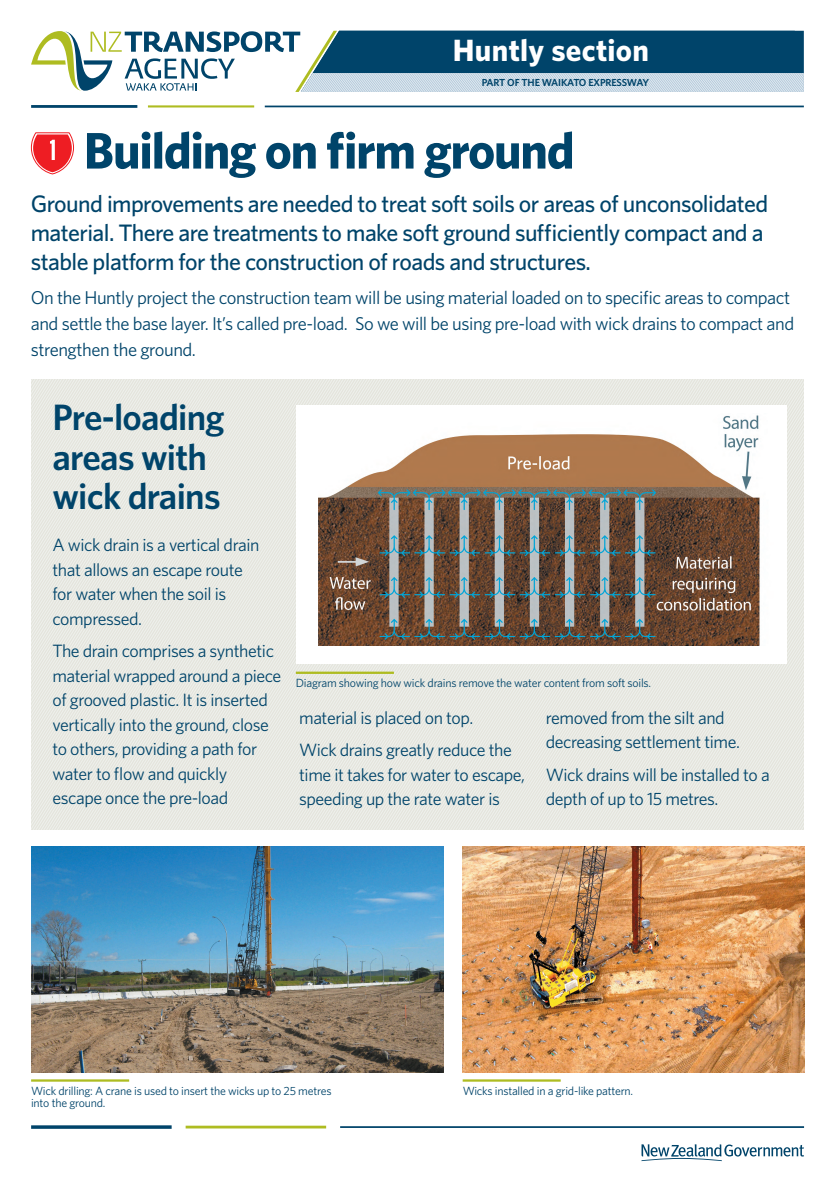
<style>
.page{position:relative;width:835px;height:1180px;background:#fff}
.page>*{position:absolute;margin:0;border:0;box-sizing:border-box;transform-origin:0 0}
.t1{font:700 51.45px "Whitney";letter-spacing:-.025em;color:#00446a}
.t2{font:600 36.75px/39.2px "Whitney";letter-spacing:-.02em;color:#00446a}
.t3{font:700 30.8px "Whitney";letter-spacing:.01em;color:#fff}
.t4{font:500 23.8px/29px "Whitney";letter-spacing:-.025em;color:#00446a}
.t5{font:18.55px/25.9px "Whitney";letter-spacing:-.025em;color:#00446a}
.t6{font:17.85px/24.5px "Whitney";letter-spacing:-.025em;color:#00446a}
.t7{font:11.86px "Whitney";letter-spacing:-.02em;color:#00446a}
.t8{font:600 10.22px "Whitney";letter-spacing:-.015em;color:#00446a}
</style>
<div class="page">
<hr style="left:31px;top:1125px;width:141px;height:3px;background:#00446a">
<hr style="left:185px;top:1125px;width:141px;height:3px;background:#aebc21">
<hr style="left:340px;top:1126px;width:463px;height:2px;background:#00446a">
<svg style="left:641px;top:1144px;width:162px;height:17px"></svg>
<hr style="left:31px;top:105px;width:106px;height:3px;background:#00446a">
<hr style="left:148px;top:105px;width:106px;height:2px;background:#aebc21">
<hr style="left:265px;top:106px;width:538px;height:1px;background:#00446a">
<svg style="left:31px;top:132px;width:43px;height:42px"></svg>
<div style="left:31px;top:379px;width:141px;height:451px;background:#e8e9e3"></div>
<div style="left:172px;top:379px;width:332px;height:451px;background:#e8e9e3"></div>
<div style="left:504px;top:379px;width:299px;height:451px;background:#e8e9e3"></div>
<hr style="left:462px;top:1079px;width:98px;height:2px;background:#aebc21">
<img style="left:462px;top:846px;width:342px;height:226px">
<hr style="left:31px;top:1079px;width:98px;height:2px;background:#aebc21">
<img style="left:31px;top:846px;width:412px;height:226px">
<div style="left:296px;top:405px;width:490px;height:259px;background:#fff"></div>
<img style="left:318px;top:415px;width:442px;height:230px">
<hr style="left:296px;top:671px;width:98px;height:3px;background:#aebc21">
<svg style="left:31px;top:30px;width:772px;height:62px"></svg>
<h3 class="t3" style="left:453px;top:30px;width:198px">Huntly section</h3>
<p class="t8" style="left:481px;top:76px;width:169px">PART OF THE WAIKATO EXPRESSWAY</p>
<h1 class="t1" style="left:84px;top:116px;width:492px">Building on firm ground</h1>
<h3 class="t4" style="left:31px;top:189px;width:738px">Ground improvements are needed to treat soft soils or areas of unconsolidated material. There are treatments to make soft ground sufficiently compact and a stable platform for the construction of roads and structures.</h3>
<p class="t5" style="left:31px;top:284px;width:765px">On the Huntly project the construction team will be using material loaded on to specific areas to compact and settle the base layer. It’s called pre-load. So we will be using pre-load with wick drains to compact and strengthen the ground.</p>
<h2 class="t2" style="left:52px;top:397px;width:174px">Pre-loading areas with wick drains</h2>
<p class="t6" style="left:52px;top:532px;width:208px">A wick drain is a vertical drain that allows an escape route for water when the soil is compressed.</p>
<p class="t6" style="left:52px;top:638px;width:230px">The drain comprises a synthetic material wrapped around a piece of grooved plastic. It is inserted vertically into the ground, close to others, providing a path for water to flow and quickly escape once the pre-load</p>
<p class="t7" style="left:296px;top:675px;width:357px">Diagram showing how wick drains remove the water content from soft soils.</p>
<p class="t6" style="left:299px;top:701px;width:214px;line-height:32.4px">material is placed on top.<br>Wick drains greatly reduce the</p>
<p class="t6" style="left:299px;top:762px;width:227px">time it takes for water to escape, speeding up the rate water is</p>
<p class="t6" style="left:546px;top:705px;width:195px">removed from the silt and decreasing settlement time.</p>
<p class="t6" style="left:546px;top:762px;width:225px">Wick drains will be installed to a depth of up to 15 metres.</p>
<p class="t7" style="left:31px;top:1082px;width:302px">Wick drilling: A crane is used to insert the wicks up to 25 metres</p>
<p class="t7" style="left:462px;top:1082px;width:172px">Wicks installed in a grid-like pattern.</p>
<p class="t7" style="left:31px;top:1095px;width:76px">into the ground.</p>
</div>
